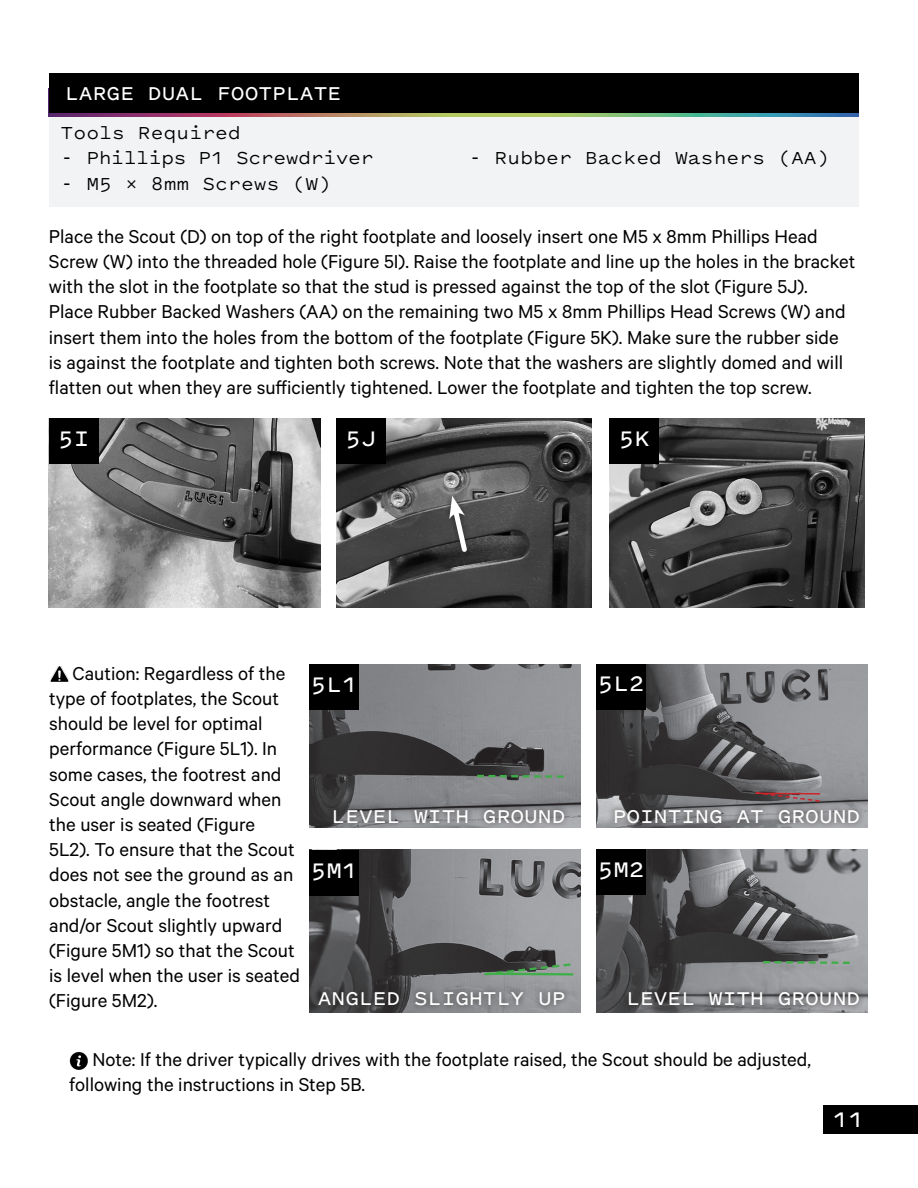
<style>
.page{position:relative;width:918px;height:1188px;background:#fff}
.page>*{position:absolute;margin:0;border:0;box-sizing:border-box;transform-origin:0 0}
.t1{font:600 25.5px "Pitch Sans";color:#fff}
.t2{font:600 22.5px "Pitch Sans";color:#fff}
.t3{font:600 22.35px "Pitch Sans";color:#fff}
.t4{font:21px/25.2px "Calibre";color:#000}
.t5{font:500 21px "Pitch Sans";color:#000}
.t6{font:500 21px "Pitch Sans";letter-spacing:-.02em;color:#000}
</style>
<div class="page">
<div style="left:824px;top:1106px;width:94px;height:28px;background:#000"></div>
<img style="left:310px;top:665px;width:271px;height:163px">
<div style="left:310px;top:665px;width:49px;height:45px;background:#000"></div>
<img style="left:310px;top:849px;width:271px;height:163px">
<img style="left:596px;top:665px;width:272px;height:163px">
<img style="left:596px;top:849px;width:272px;height:163px">
<div style="left:596px;top:664px;width:50px;height:45px;background:#000"></div>
<div style="left:310px;top:851px;width:49px;height:45px;background:#000"></div>
<div style="left:596px;top:849px;width:50px;height:46px;background:#000"></div>
<img style="left:52px;top:668px;width:15px;height:12px">
<div style="left:49px;top:665px;width:21px;height:18px;border:2px solid #fff"></div>
<svg style="left:475px;top:774px;width:91px;height:5px"></svg>
<svg style="left:761px;top:960px;width:91px;height:5px"></svg>
<svg style="left:482px;top:962px;width:94px;height:15px"></svg>
<svg style="left:754px;top:791px;width:68px;height:11px"></svg>
<div style="left:328px;top:802px;width:243px;height:27px;background:#231f20;opacity:.75"></div>
<div style="left:622px;top:985px;width:243px;height:27px;background:#231f20;opacity:.75"></div>
<div style="left:608px;top:802px;width:257px;height:27px;background:#231f20;opacity:.75"></div>
<div style="left:312px;top:985px;width:258px;height:27px;background:#231f20;opacity:.75"></div>
<img style="left:69px;top:1051px;width:19px;height:19px">
<div style="left:49px;top:116px;width:810px;height:91px;background:#f2f3f4"></div>
<svg style="left:49px;top:112px;width:810px;height:4px;background:#676658"></svg>
<div style="left:49px;top:73px;width:810px;height:39px;background:#000"></div>
<img style="left:336px;top:418px;width:256px;height:189px">
<img style="left:610px;top:418px;width:255px;height:189px">
<div style="left:610px;top:418px;width:49px;height:46px;background:#000"></div>
<img style="left:49px;top:418px;width:272px;height:189px">
<div style="left:49px;top:418px;width:50px;height:46px;background:#000"></div>
<div style="left:336px;top:418px;width:50px;height:46px;background:#000"></div>
<div style="left:443px;top:490px;width:30px;height:68px;background:#231f20;opacity:.75"></div>
<svg style="left:449px;top:496px;width:21px;height:59px"></svg>
<p class="t2" style="left:65px;top:78px;width:278px">LARGE DUAL FOOTPLATE</p>
<p class="t5" style="left:61px;top:119px;width:182px">Tools Required</p>
<p class="t6" style="left:61px;top:144px;width:315px">- Phillips P1 Screwdriver</p>
<p class="t5" style="left:61px;top:169px;width:272px">- M5 x 8mm Screws (W)</p>
<p class="t5" style="left:469px;top:144px;width:363px">- Rubber Backed Washers (AA)</p>
<p class="t4" style="left:49px;top:223px;width:808px">Place the Scout (D) on top of the right footplate and loosely insert one M5 x 8mm Phillips Head Screw (W) into the threaded hole (Figure 5I). Raise the footplate and line up the holes in the bracket with the slot in the footplate so that the stud is pressed against the top of the slot (Figure 5J).<br>Place Rubber Backed Washers (AA) on the remaining two M5 x 8mm Phillips Head Screws (W) and insert them into the holes from the bottom of the footplate (Figure 5K). Make sure the rubber side is against the footplate and tighten both screws. Note that the washers are slightly domed and will flatten out when they are sufficiently tightened. Lower the footplate and tighten the top screw.</p>
<p class="t1" style="left:58px;top:421px;width:33px">5I</p>
<p class="t1" style="left:346px;top:421px;width:33px">5J</p>
<p class="t1" style="left:619px;top:421px;width:33px">5K</p>
<p class="t4" style="left:49px;top:660px;width:252px;text-indent:23px">Caution: Regardless of the type of footplates, the Scout should be level for optimal performance (Figure 5L1). In some cases, the footrest and<br>Scout angle downward when the user is seated (Figure<br>5L2). To ensure that the Scout does not see the ground as an obstacle, angle the footrest and/or Scout slightly upward (Figure 5M1) so that the Scout is level when the user is seated (Figure 5M2).</p>
<p class="t1" style="left:311px;top:667px;width:48px">5L1</p>
<p class="t1" style="left:598px;top:667px;width:48px">5L2</p>
<p class="t3" style="left:332px;top:801px;width:235px">LEVEL WITH GROUND</p>
<p class="t3" style="left:613px;top:801px;width:249px">POINTING AT GROUND</p>
<p class="t1" style="left:311px;top:853px;width:48px">5M1</p>
<p class="t1" style="left:598px;top:852px;width:48px">5M2</p>
<p class="t3" style="left:318px;top:983px;width:249px">ANGLED SLIGHTLY UP</p>
<p class="t3" style="left:626px;top:983px;width:235px">LEVEL WITH GROUND</p>
<p class="t4" style="left:69px;top:1046px;width:743px;text-indent:23px">Note: If the driver typically drives with the footplate raised, the Scout should be adjusted, following the instructions in Step 5B.</p>
<p class="t1" style="left:833px;top:1102px;width:33px">11</p>
</div>
